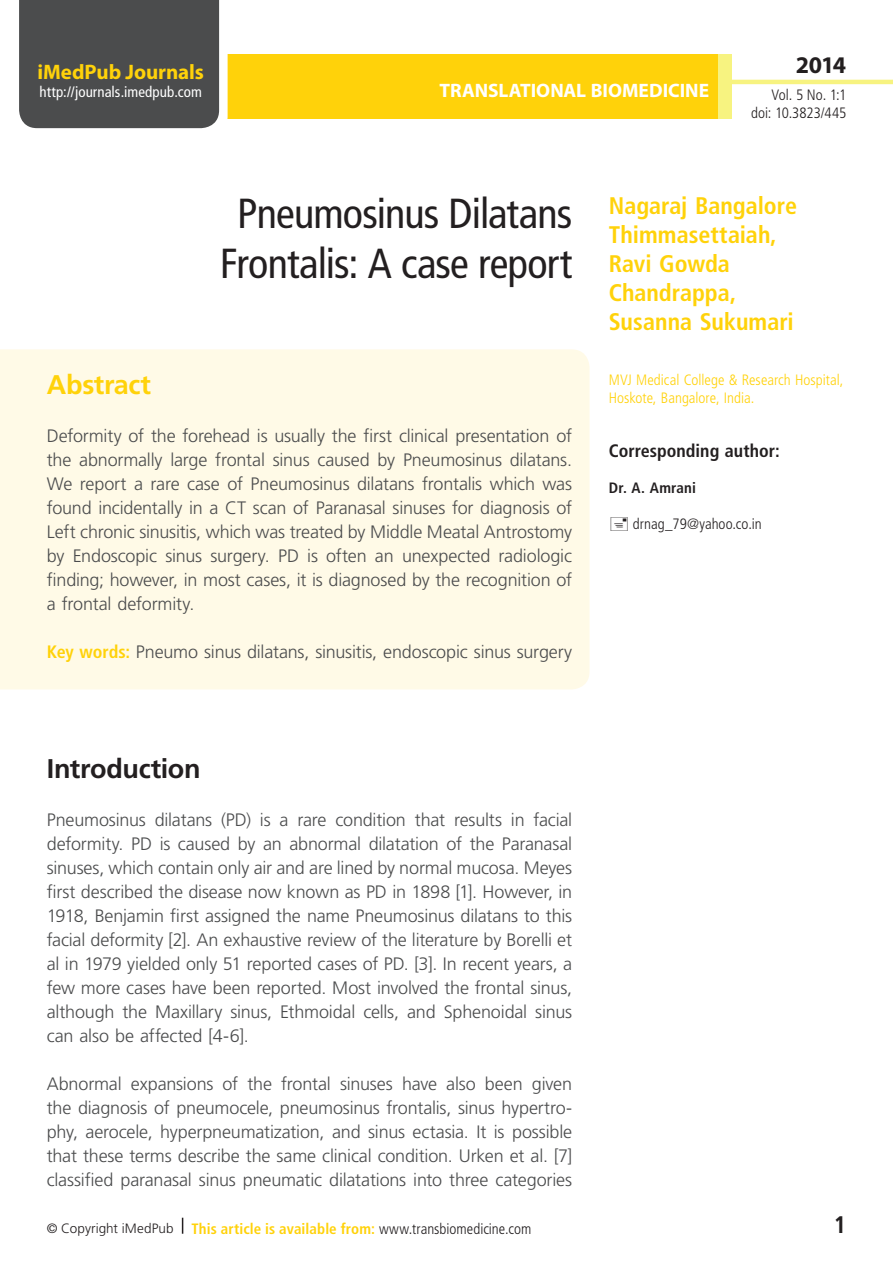
<style>
.page{position:relative;width:893px;height:1263px;background:#fff}
.page>*{position:absolute;margin:0;border:0;box-sizing:border-box;transform-origin:0 0}
._01_TIT{font:condensed 42px/50.4px "Frutiger LT Std";letter-spacing:-.02em;color:#231f20;text-align:center}
._02-Subtit{font:700 27px "Frutiger LT Std";letter-spacing:-.015em;color:#231f20}
._02-Subtit-2{font:700 27px "Frutiger LT Std";letter-spacing:-.015em;color:#ffd20a}
._04-Autores-nombres{font:700 condensed 24px/28.8px "Frutiger LT Std";color:#ffd20a}
.t1{font:700 24px "Myriad Pro";color:#231f20}
._01-txt_80{font:700 condensed 24px "Frutiger LT Std";color:#231f20}
.t2{font:700 21px "Myriad Pro";letter-spacing:-.005em;color:#ffd20a}
._01-txt_80-2{font:700 19.5px "Myriad Pro";color:#fff}
._01-txt_80-3{font:300 18px/24px "Frutiger LT Std";letter-spacing:-.01em;color:#4b4c4d;text-align:justify}
._04a-Autores{font:700 condensed 18px "Frutiger LT Std";color:#231f20}
._04a-Autores-2{font:300 condensed 15px/18px "Frutiger LT Std";color:#ffd20a}
.t3{font:700 condensed 15px "Frutiger LT Std";letter-spacing:.005em;color:#ffd20a}
._04a-Autores-3{font:300 condensed 15px "Frutiger LT Std";color:#231f20}
.t4{font:condensed 15px "Frutiger LT Std";letter-spacing:.005em;color:#fff}
._04a-Autores-4{font:700 condensed 15px "Frutiger LT Std";letter-spacing:.01em;color:#231f20}
.t5{font:300 13.5px "Frutiger LT Std";letter-spacing:.005em;color:#231f20}
.s1{font-weight:700;font-stretch:condensed;color:#ffd20a}
.s2{font-weight:300;color:#231f20}
</style>
<div class="page">
<div style="left:23px;top:54px;width:762px;height:65px;background:#ffd20a"></div>
<div style="left:732px;top:36px;width:161px;height:94px;background:#fff"></div>
<hr style="left:730px;top:80px;width:163px;height:4px;background:#f7f380">
<svg style="left:182px;top:1218px;width:1px;height:16px"></svg>
<div style="left:718px;top:54px;width:14px;height:65px;background:#f7f380"></div>
<div style="left:19px;top:0;width:209px;height:129px;background:#4b4c4d"></div>
<div style="left:0;top:349px;width:589px;height:340px;background:#fffae7"></div>
<p class="t2" style="left:37px;top:59px;width:168px">iMedPub Journals</p>
<p class="t4" style="left:40px;top:83px;width:164px">http://journals.imedpub.com</p>
<p class="_01-txt_80-2" style="left:440px;top:78px;width:271px">TRANSLATIONAL BIOMEDICINE</p>
<p class="t1" style="left:796px;top:49px;width:52px">2014</p>
<p class="_04a-Autores-3" style="left:771px;top:86px;width:76px">Vol. 5 No. 1:1</p>
<p class="_04a-Autores-3" style="left:751px;top:104px;width:97px">doi: 10.3823/445</p>
<p class="_01_TIT" style="left:220px;top:188px;width:354px">Pneumosinus Dilatans<br>Frontalis: A case report</p>
<p class="_04-Autores-nombres" style="left:609px;top:192px;width:190px">Nagaraj Bangalore<br>Thimmasettaiah,</p>
<p class="_04-Autores-nombres" style="left:609px;top:249px;width:129px">Ravi Gowda<br>Chandrappa,</p>
<p class="_04-Autores-nombres" style="left:609px;top:307px;width:187px">Susanna Sukumari</p>
<p class="_02-Subtit-2" style="left:47px;top:368px;width:106px">Abstract</p>
<p class="_01-txt_80-3" style="left:47px;top:424px;width:527px">Deformity of the forehead is usually the first clinical presentation of the abnormally large frontal sinus caused by Pneumosinus dilatans.<br>We report a rare case of Pneumosinus dilatans frontalis which was found incidentally in a CT scan of Paranasal sinuses for diagnosis of Left chronic sinusitis, which was treated by Middle Meatal Antrostomy by Endoscopic sinus surgery. PD is often an unexpected radiologic finding; however, in most cases, it is diagnosed by the recognition of a frontal deformity.</p>
<p class="_01-txt_80-3" style="left:47px;top:640px;width:527px"><span class="s1">Key words:</span> Pneumo sinus dilatans, sinusitis, endoscopic sinus surgery</p>
<p class="_04a-Autores-2" style="left:609px;top:371px;width:236px">MVJ Medical College &amp; Research Hospital,<br>Hoskote, Bangalore, India.</p>
<p class="_04a-Autores" style="left:609px;top:440px;width:172px">Corresponding author:</p>
<p class="_04a-Autores-4" style="left:609px;top:478px;width:89px">Dr. A. Amrani</p>
<p class="_04a-Autores-3" style="left:633px;top:515px;width:130px">drnag_79@yahoo.co.in</p>
<p class="_02-Subtit" style="left:47px;top:752px;width:155px">Introduction</p>
<p class="_01-txt_80-3" style="left:47px;top:808px;width:527px">Pneumosinus dilatans (PD) is a rare condition that results in facial deformity. PD is caused by an abnormal dilatation of the Paranasal sinuses, which contain only air and are lined by normal mucosa. Meyes first described the disease now known as PD in 1898 [1]. However, in 1918, Benjamin first assigned the name Pneumosinus dilatans to this facial deformity [2]. An exhaustive review of the literature by Borelli et al in 1979 yielded only 51 reported cases of PD. [3]. In recent years, a few more cases have been reported. Most involved the frontal sinus, although the Maxillary sinus, Ethmoidal cells, and Sphenoidal sinus can also be affected [4-6].</p>
<p class="_01-txt_80-3" style="left:47px;top:1072px;width:527px">Abnormal expansions of the frontal sinuses have also been given the diagnosis of pneumocele, pneumosinus frontalis, sinus hypertro&shy;phy, aerocele, hyperpneumatization, and sinus ectasia. It is possible that these terms describe the same clinical condition. Urken et al. [7] classified paranasal sinus pneumatic dilatations into three categories</p>
<p class="t5" style="left:47px;top:1220px;width:128px">© Copyright iMedPub</p>
<p class="_01-txt_80" style="left:834px;top:1210px;width:14px">1</p>
<p class="t3" style="left:191px;top:1219px;width:341px">This article is available from: <span class="s2">www.transbiomedicine.com</span></p>
</div>
